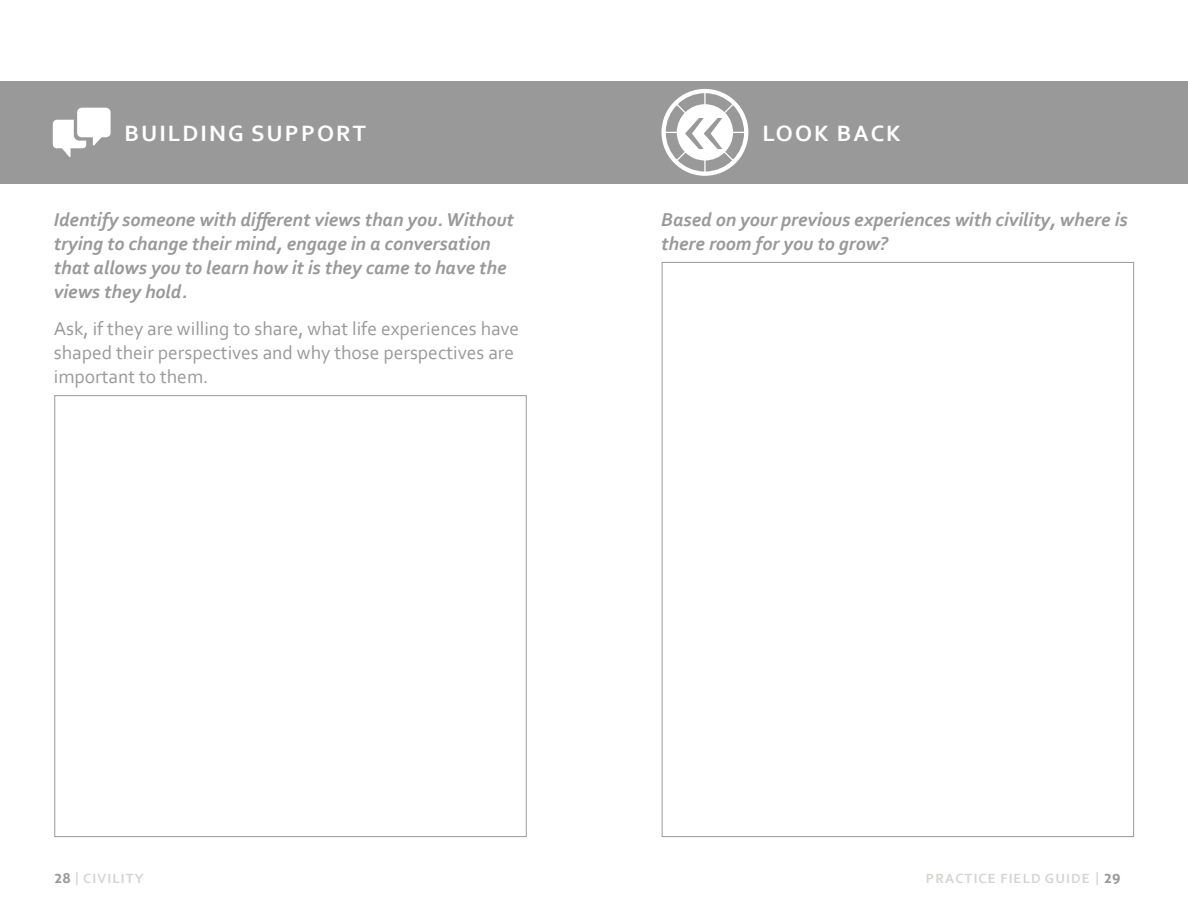
<style>
.page{position:relative;width:1188px;height:918px;background:#fff}
.page>*{position:absolute;margin:0;border:0;box-sizing:border-box;transform-origin:0 0}
.t1{font:700 23.25px "Corbel";letter-spacing:.09em;color:#fff}
.t2{font:italic 700 19.5px/24px "Corbel";color:#9a999a}
.t3{font:19.5px/24px "Corbel";color:#9a999a}
.t4{font:700 13.95px "Corbel";letter-spacing:.08em;color:#d6d4d3}
.s1{font-family:"Aller";color:#9a999a}
</style>
<div class="page">
<div style="left:580px;top:81px;width:608px;height:103px;background:#9a999a"></div>
<div style="left:661px;top:89px;width:87px;height:87px;background:#fff;border-radius:50%"></div>
<div style="left:666px;top:93px;width:78px;height:79px;border:11px solid #9a999a;border-radius:50%"></div>
<hr style="left:704px;top:91px;width:2px;height:83px;background:#fff">
<hr style="left:663px;top:132px;width:84px;height:1px;background:#fff">
<svg style="left:674px;top:101px;width:62px;height:63px"></svg>
<div style="left:0;top:81px;width:594px;height:103px;background:#9a999a"></div>
<svg style="left:53px;top:108px;width:58px;height:49px"></svg>
<p class="t1" style="left:125px;top:119px;width:243px">BUILDING SUPPORT</p>
<p class="t2" style="left:54px;top:207px;width:462px">Identify someone with different views than you. Without trying to change their mind, engage in a conversation that allows you to learn how it is they came to have the views they hold.</p>
<p class="t3" style="left:54px;top:316px;width:467px">Ask, if they are willing to share, what life experiences have shaped their perspectives and why those perspectives are important to them.</p>
<p class="t1" style="left:762px;top:119px;width:140px">LOOK BACK</p>
<p class="t2" style="left:661px;top:207px;width:468px">Based on your previous experiences with civility, where is there room for you to grow?</p>
<p class="t4" style="left:54px;top:869px;width:91px"><span class="s1">28</span> | CIVILITY</p>
<p class="t4" style="left:926px;top:869px;width:196px">PRACTICE FIELD GUIDE | <span class="s1">29</span></p>
</div>
